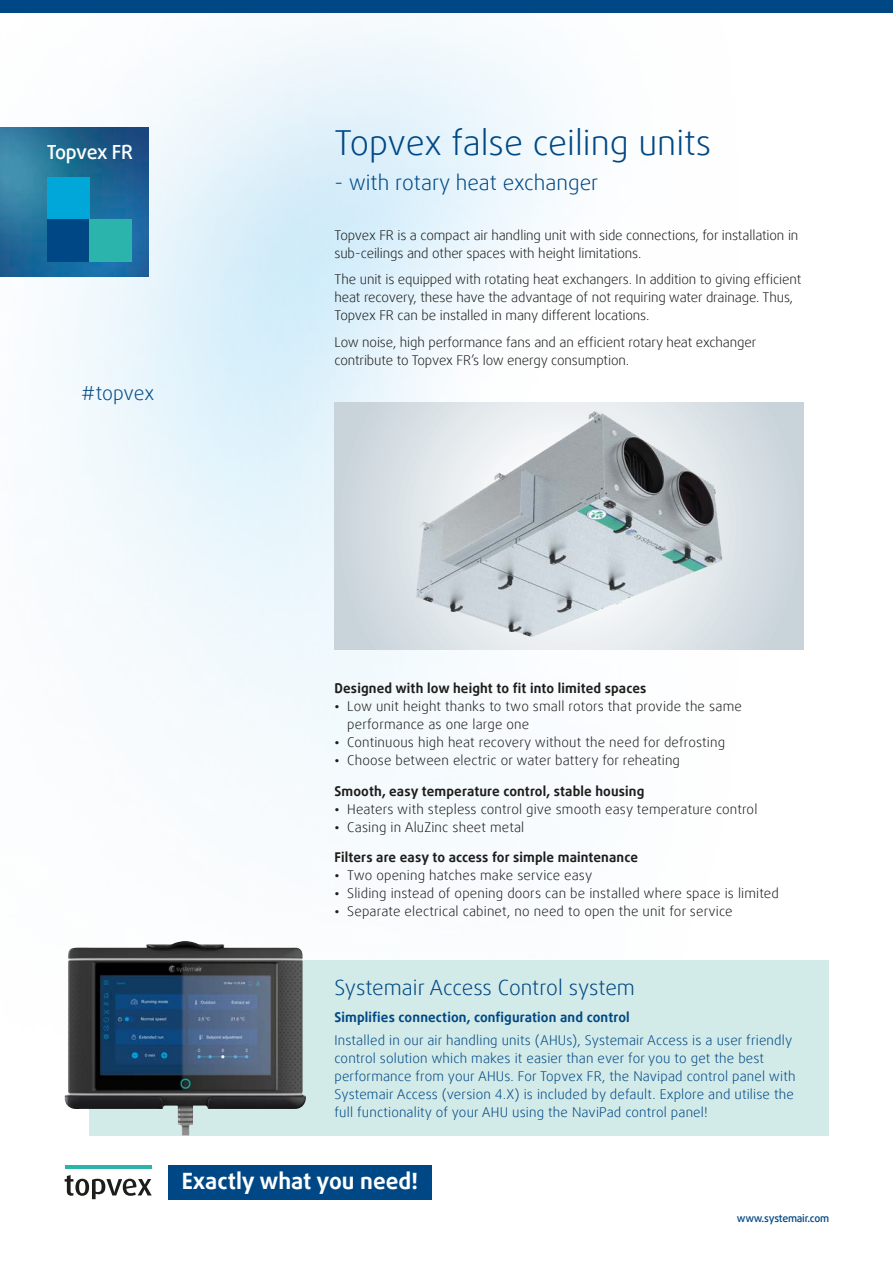
<style>
.page{position:relative;width:893px;height:1263px;background:#fff}
.page>*{position:absolute;margin:0;border:0;box-sizing:border-box;transform-origin:0 0}
.t1{font:300 34.5px "Daxline Offc Pro";color:#004885}
.t2{font:700 22.5px "Daxline Offc Pro";color:#fff}
.t3{font:300 21px "Daxline Offc Pro";color:#004885}
.t4{font:500 19.5px "Daxline Offc Pro";letter-spacing:-.03em;color:#fff}
.t5{font:300 19.5px "Daxline Offc Pro";letter-spacing:-.01em;color:#004885}
.t6{font:300 13.5px/18px "Daxline Offc Pro";letter-spacing:-.005em;color:#1d1d1b}
.t7{font:300 13.5px/18px "Daxline Offc Pro";letter-spacing:.01em;color:#004885}
.t8{font:700 13.5px "Daxline Offc Pro";letter-spacing:.01em;color:#1d1d1b}
.t9{font:700 13.5px "Daxline Offc Pro";letter-spacing:.01em;color:#004885}
.t10{font:500 10.5px "Daxline Offc Pro";letter-spacing:-.02em;color:#004885}
.s1{font-weight:500}
</style>
<div class="page">
<img style="left:0;top:19px;width:744px;height:1181px">
<div style="left:89px;top:960px;width:740px;height:175px;background:#d2eae8"></div>
<hr style="left:65px;top:1165px;width:87px;height:4px;background:#2ab4ac">
<svg style="left:65px;top:1175px;width:87px;height:24px"></svg>
<div style="left:0;top:0;width:893px;height:13px;background:#004885"></div>
<svg style="left:334px;top:403px;width:470px;height:246px;background:#d2dae0"></svg>
<img style="left:416px;top:412px;width:293px;height:237px">
<img style="left:0;top:128px;width:149px;height:148px">
<div style="left:47px;top:177px;width:42px;height:43px;background:#00a7d8"></div>
<div style="left:47px;top:220px;width:42px;height:42px;background:#004885"></div>
<div style="left:89px;top:220px;width:43px;height:42px;background:#2ab4ac"></div>
<div style="left:168px;top:1165px;width:264px;height:34px;background:#004885"></div>
<img style="left:65px;top:941px;width:241px;height:194px">
<h3 class="t4" style="left:47px;top:139px;width:88px">Topvex FR</h3>
<h3 class="t5" style="left:81px;top:380px;width:75px">#topvex</h3>
<h1 class="t1" style="left:334px;top:119px;width:378px">Topvex false ceiling units</h1>
<h3 class="t3" style="left:334px;top:169px;width:265px">- with rotary heat exchanger</h3>
<p class="t6" style="left:334px;top:226px;width:465px">Topvex FR is a compact air handling unit with side connections, for installation in sub-ceilings and other spaces with height limitations.</p>
<p class="t6" style="left:334px;top:271px;width:468px">The unit is equipped with rotating heat exchangers. In addition to giving efficient heat recovery, these have the advantage of not requiring water drainage. Thus,<br>Topvex FR can be installed in many different locations.</p>
<p class="t6" style="left:334px;top:333px;width:423px">Low noise, high performance fans and an efficient rotary heat exchanger contribute to Topvex FR’s low energy consumption.</p>
<p class="t8" style="left:334px;top:679px;width:313px">Designed with low height to fit into limited spaces</p>
<p class="t6" style="left:347px;top:697px;width:396px;text-indent:-13px"><span class="s1">•</span> Low unit height thanks to two small rotors that provide the same performance as one large one</p>
<p class="t6" style="left:334px;top:733px;width:392px"><span class="s1">•</span> Continuous high heat recovery without the need for defrosting</p>
<p class="t6" style="left:334px;top:751px;width:347px"><span class="s1">•</span> Choose between electric or water battery for reheating</p>
<p class="t8" style="left:334px;top:782px;width:311px">Smooth, easy temperature control, stable housing</p>
<p class="t6" style="left:334px;top:800px;width:424px"><span class="s1">•</span> Heaters with stepless control give smooth easy temperature control</p>
<p class="t6" style="left:334px;top:818px;width:191px"><span class="s1">•</span> Casing in AluZinc sheet metal</p>
<p class="t8" style="left:334px;top:848px;width:305px">Filters are easy to access for simple maintenance</p>
<p class="t6" style="left:334px;top:866px;width:259px"><span class="s1">•</span> Two opening hatches make service easy</p>
<p class="t6" style="left:334px;top:884px;width:446px"><span class="s1">•</span> Sliding instead of opening doors can be installed where space is limited</p>
<p class="t6" style="left:334px;top:902px;width:400px"><span class="s1">•</span> Separate electrical cabinet, no need to open the unit for service</p>
<h3 class="t3" style="left:334px;top:974px;width:302px">Systemair Access Control system</h3>
<p class="t9" style="left:334px;top:1008px;width:297px">Simplifies connection, configuration and control</p>
<p class="t7" style="left:334px;top:1031px;width:462px">Installed in our air handling units (AHUs), Systemair Access is a user friendly control solution which makes it easier than ever for you to get the best performance from your AHUs. For Topvex FR, the Navipad control panel with Systemair Access (version 4.X) is included by default. Explore and utilise the full functionality of your AHU using the NaviPad control panel!</p>
<h2 class="t2" style="left:182px;top:1166px;width:238px">Exactly what you need!</h2>
<p class="t10" style="left:737px;top:1211px;width:94px">www.systemair.com</p>
</div>
